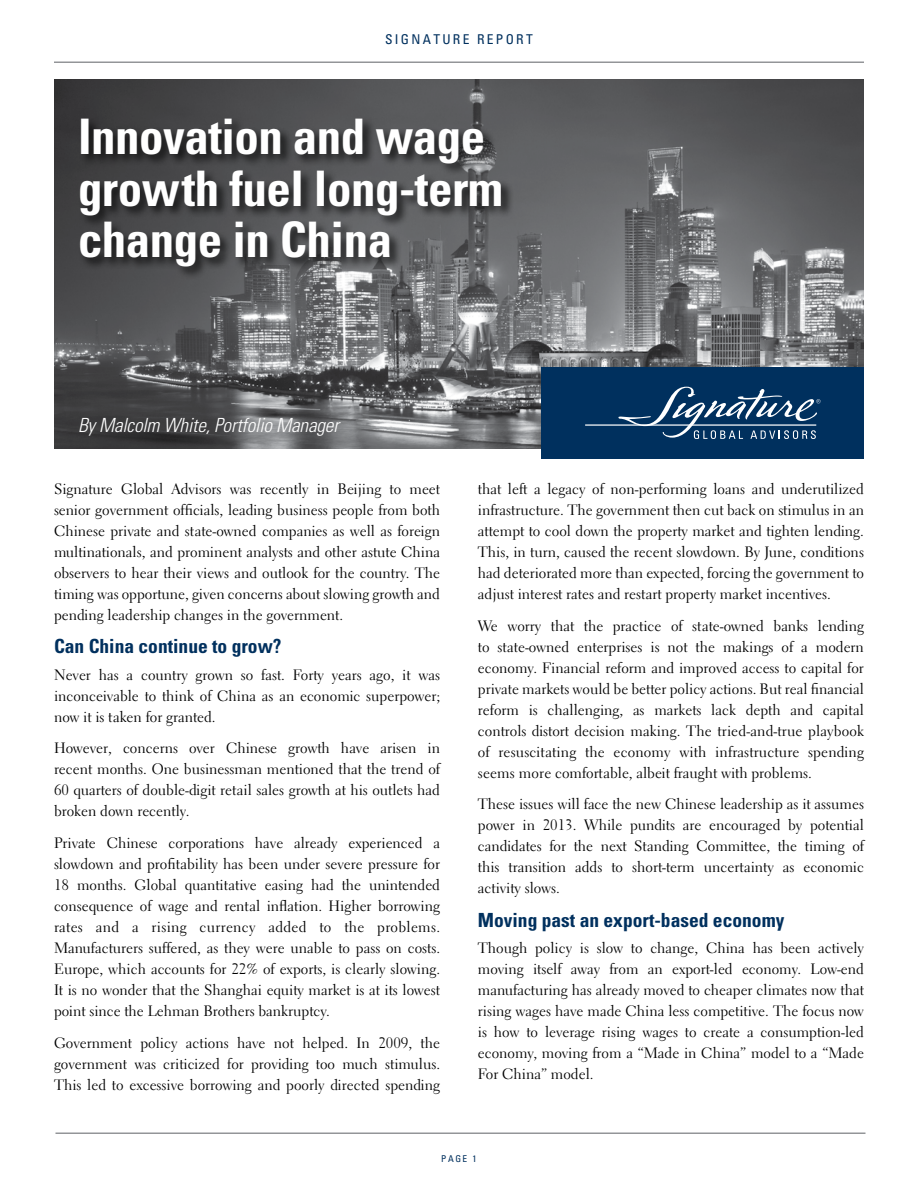
<style>
.page{position:relative;width:918px;height:1188px;background:#fff}
.page>*{position:absolute;margin:0;border:0;box-sizing:border-box;transform-origin:0 0}
.t1{font:700 condensed 48.9px/51.4px "Univers";letter-spacing:-.01em;color:#fff}
.t2{font:700 condensed 19.5px "Univers";color:#00305e}
.t3{font:italic 300 condensed 19.5px "Univers";letter-spacing:-.01em;color:#fff}
.t4{font:15px/21px "Electra LH";color:#000;text-align:justify}
.t5{font:condensed 13.5px "Univers";letter-spacing:.17em;color:#00305e}
.t6{font:condensed 9.3px "Univers";color:#00305e}
</style>
<div class="page">
<hr style="left:55px;top:1132px;width:810px;height:2px;background:#939598">
<hr style="left:54px;top:62px;width:810px;height:1px;background:#939598">
<img style="left:54px;top:80px;width:810px;height:368px">
<div style="left:78px;top:117px;width:436px;height:163px;background:#000;opacity:.7"></div>
<div style="left:542px;top:367px;width:322px;height:91px;background:#00305e"></div>
<hr style="left:585px;top:424px;width:231px;height:2px;background:#fff">
<svg style="left:618px;top:387px;width:203px;height:52px"></svg>
<p class="t5" style="left:385px;top:30px;width:149px">SIGNATURE R EP ORT</p>
<h1 class="t1" style="left:78px;top:111px;width:427px">Innovation and wage growth fuel long-term change in China</h1>
<h2 class="t3" style="left:78px;top:414px;width:262px">By Malcolm White, Portfolio Manager</h2>
<p class="t4" style="left:54px;top:478px;width:388px">Signature Global Advisors was recently in Beijing to meet senior government officials, leading business people from both Chinese private and state-owned companies as well as foreign multinationals, and prominent analysts and other astute China observers to hear their views and outlook for the country. The timing was opportune, given concerns about slowing growth and pending leadership changes in the government.</p>
<h2 class="t2" style="left:54px;top:634px;width:229px">Can China continue to grow?</h2>
<p class="t4" style="left:54px;top:664px;width:388px">Never has a country grown so fast. Forty years ago, it was inconceivable to think of China as an economic superpower; now it is taken for granted.</p>
<p class="t4" style="left:54px;top:738px;width:388px">However, concerns over Chinese growth have arisen in recent months. One businessman mentioned that the trend of 60 quarters of double-digit retail sales growth at his outlets had broken down recently.</p>
<p class="t4" style="left:54px;top:833px;width:388px">Private Chinese corporations have already experienced a slowdown and profitability has been under severe pressure for 18 months. Global quantitative easing had the unintended consequence of wage and rental inflation. Higher borrowing rates and a rising currency added to the problems.<br>Manufacturers suffered, as they were unable to pass on costs.<br>Europe, which accounts for 22% of exports, is clearly slowing.<br>It is no wonder that the Shanghai equity market is at its lowest point since the Lehman Brothers bankruptcy.</p>
<p class="t4" style="left:54px;top:1032px;width:388px">Government policy actions have not helped. In 2009, the government was criticized for providing too much stimulus.<br>This led to excessive borrowing and poorly directed spending</p>
<p class="t4" style="left:478px;top:478px;width:388px">that left a legacy of non-performing loans and underutilized infrastructure. The government then cut back on stimulus in an attempt to cool down the property market and tighten lending.<br>This, in turn, caused the recent slowdown. By June, conditions had deteriorated more than expected, forcing the government to adjust interest rates and restart property market incentives.</p>
<p class="t4" style="left:478px;top:615px;width:388px">We worry that the practice of state-owned banks lending to state-owned enterprises is not the makings of a modern economy. Financial reform and improved access to capital for private markets would be better policy actions. But real financial reform is challenging, as markets lack depth and capital controls distort decision making. The tried-and-true playbook of resuscitating the economy with infrastructure spending seems more comfortable, albeit fraught with problems.</p>
<p class="t4" style="left:478px;top:794px;width:388px">These issues will face the new Chinese leadership as it assumes power in 2013. While pundits are encouraged by potential candidates for the next Standing Committee, the timing of this transition adds to short-term uncertainty as economic activity slows.</p>
<h2 class="t2" style="left:478px;top:908px;width:308px">Moving past an export-based economy</h2>
<p class="t4" style="left:478px;top:938px;width:388px">Though policy is slow to change, China has been actively moving itself away from an export-led economy. Low-end manufacturing has already moved to cheaper climates now that rising wages have made China less competitive. The focus now is how to leverage rising wages to create a consumption-led economy, moving from a “Made in China” model to a “Made For China” model.</p>
<p class="t6" style="left:441px;top:1153px;width:37px">PAGE 1</p>
</div>
